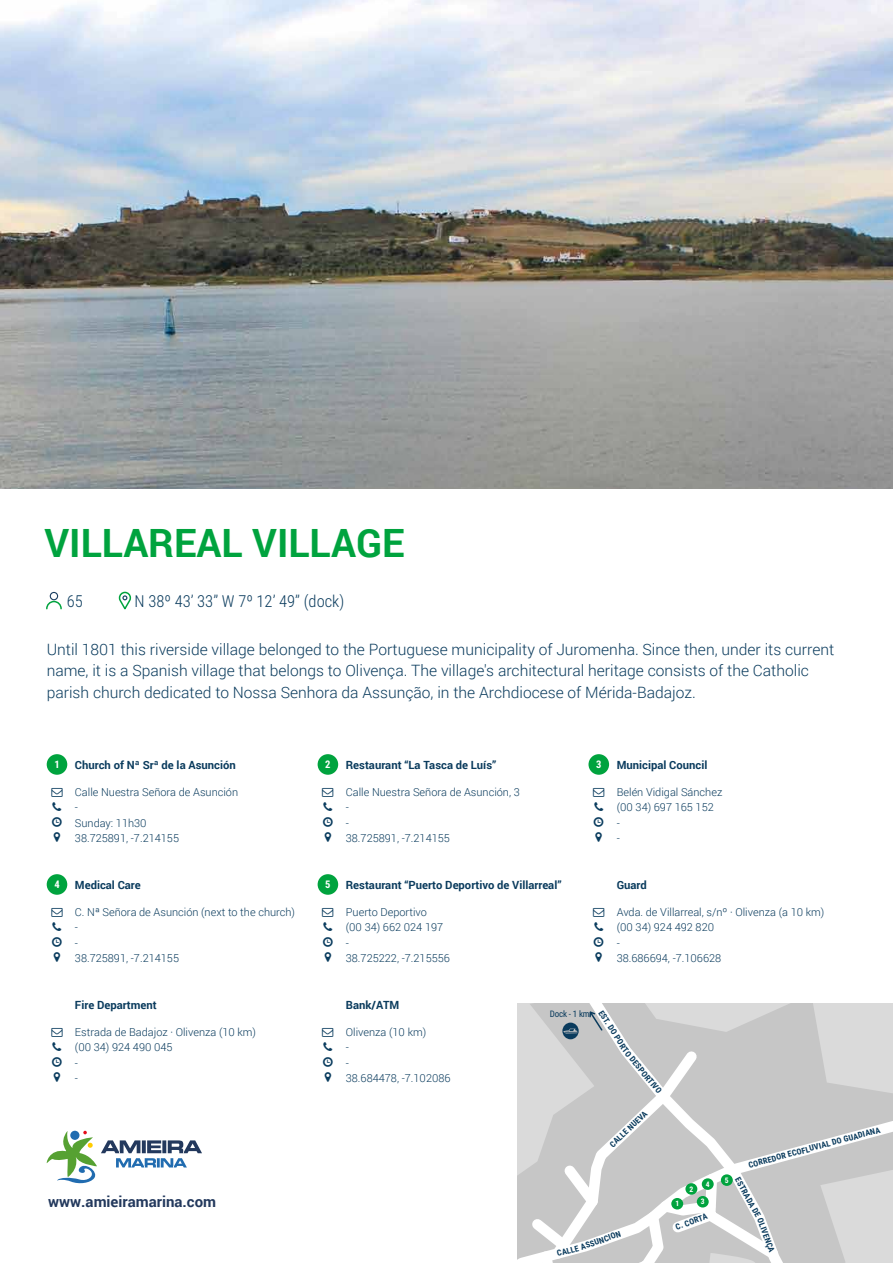
<style>
.page{position:relative;width:893px;height:1263px;background:#fff}
.page>*{position:absolute;margin:0;border:0;box-sizing:border-box;transform-origin:0 0}
.t1{font:700 39px "Roboto";color:#00a33e}
.t2{font:300 16.5px "Roboto Condensed";color:#0a3b5d}
.t3{font:300 15.6px/21.6px "Roboto";color:#0a3b5d}
.t4{font:700 15px "Roboto";color:#23395d}
.t5{font:700 11.25px "Roboto";color:#0a3b5d}
.t6{font:300 10.95px/15.5px "Roboto";color:#0a3b5d}
.t7{font:700 10.5px "Roboto Condensed";color:#fff}
.t8{font:9px "Roboto Condensed";letter-spacing:-.02em;color:#0a3b5d}
.t9{font:700 8.25px "Roboto Condensed";color:#0a3b5d}
.t10{font:700 7.65px "Roboto Condensed";color:#fff}
</style>
<div class="page">
<img style="left:0;top:0;width:893px;height:489px">
<div style="left:50px;top:592px;width:8px;height:8px;border:1px solid #1a3d60;border-radius:50%"></div>
<svg style="left:46px;top:600px;width:16px;height:10px"></svg>
<svg style="left:118px;top:591px;width:14px;height:19px"></svg>
<div style="left:47px;top:874px;width:20px;height:21px;background:#00a33e;border-radius:50%"></div>
<div style="left:318px;top:874px;width:20px;height:21px;background:#00a33e;border-radius:50%"></div>
<div style="left:47px;top:754px;width:20px;height:21px;background:#00a33e;border-radius:50%"></div>
<div style="left:588px;top:754px;width:21px;height:21px;background:#00a33e;border-radius:50%"></div>
<div style="left:318px;top:754px;width:20px;height:21px;background:#00a33e;border-radius:50%"></div>
<svg style="left:518px;top:1004px;width:375px;height:107px;background:#d2d2d2"></svg>
<svg style="left:578px;top:1004px;width:224px;height:107px;background:#cdcdcd"></svg>
<svg style="left:518px;top:1111px;width:375px;height:152px;background:#d0d0d0"></svg>
<svg style="left:523px;top:1010px;width:264px;height:253px"></svg>
<div style="left:671px;top:1198px;width:12px;height:11px;background:#00a33e;border-radius:50%"></div>
<div style="left:685px;top:1183px;width:12px;height:12px;background:#00a33e;border-radius:50%"></div>
<div style="left:697px;top:1196px;width:12px;height:11px;background:#00a33e;border-radius:50%"></div>
<div style="left:702px;top:1178px;width:12px;height:12px;background:#00a33e;border-radius:50%"></div>
<div style="left:721px;top:1174px;width:12px;height:12px;background:#00a33e;border-radius:50%"></div>
<svg style="left:46px;top:1130px;width:156px;height:54px"></svg>
<h1 class="t1" style="left:44px;top:516px;width:362px">VILLAREAL VILLAGE</h1>
<h2 class="t2" style="left:67px;top:589px;width:18px">65</h2>
<h2 class="t2" style="left:135px;top:589px;width:211px">N 38º 43’ 33’’ W 7º 12’ 49’’ (dock)</h2>
<p class="t3" style="left:47px;top:638px;width:789px">Until 1801 this riverside village belonged to the Portuguese municipality of Juromenha. Since then, under its current name, it is a Spanish village that belongs to Olivença. The village's architectural heritage consists of the Catholic parish church dedicated to Nossa Senhora da Assunção, in the Archdiocese of Mérida-Badajoz.</p>
<p class="t7" style="left:54px;top:757px;width:7px">1</p>
<p class="t7" style="left:54px;top:877px;width:7px">4</p>
<p class="t5" style="left:75px;top:757px;width:162px">Church of Nª Srª de la Asunción</p>
<p class="t7" style="left:596px;top:757px;width:7px">3</p>
<p class="t7" style="left:325px;top:757px;width:7px">2</p>
<p class="t5" style="left:617px;top:757px;width:92px">Municipal Council</p>
<p class="t6" style="left:346px;top:784px;width:176px">Calle Nuestra Señora de Asunción, 3 -<br>-<br>38.725891, -7.214155</p>
<p class="t5" style="left:346px;top:757px;width:152px">Restaurant “La Tasca de Luís”</p>
<p class="t6" style="left:75px;top:784px;width:165px">Calle Nuestra Señora de Asunción -<br>Sunday: 11h30<br>38.725891, -7.214155</p>
<p class="t6" style="left:617px;top:784px;width:107px">Belén Vidigal Sánchez (00 34) 697 165 152<br>-<br>-</p>
<p class="t5" style="left:75px;top:877px;width:67px">Medical Care</p>
<p class="t6" style="left:75px;top:904px;width:222px">C. Nª Señora de Asunción (next to the church) -<br>-<br>38.725891, -7.214155</p>
<p class="t5" style="left:75px;top:997px;width:83px">Fire Department</p>
<p class="t6" style="left:75px;top:1024px;width:183px">Estrada de Badajoz · Olivenza (10 km) (00 34) 924 490 045<br>-<br>-</p>
<p class="t7" style="left:325px;top:877px;width:7px">5</p>
<p class="t5" style="left:617px;top:877px;width:32px">Guard</p>
<p class="t6" style="left:346px;top:904px;width:106px">Puerto Deportivo<br>(00 34) 662 024 197<br>-<br>38.725222, -7.215556</p>
<p class="t5" style="left:346px;top:877px;width:217px">Restaurant “Puerto Deportivo de Villarreal”</p>
<p class="t6" style="left:617px;top:904px;width:209px">Avda. de Villarreal, s/nº · Olivenza (a 10 km) (00 34) 924 492 820<br>-<br>38.686694, -7.106628</p>
<p class="t5" style="left:346px;top:997px;width:55px">Bank/ATM</p>
<p class="t6" style="left:346px;top:1024px;width:106px">Olivenza (10 km)<br>-<br>-<br>38.684478, -7.102086</p>
<p class="t8" style="left:550px;top:1008px;width:41px">Dock - 1 km</p>
<p class="t9" style="left:606px;top:1008px;width:45px;rotate:58deg">EST. DO POR</p>
<p class="t9" style="left:629px;top:1044px;width:58px;rotate:51deg">TO DESPORTIVO</p>
<p class="t9" style="left:607px;top:1141px;width:50px;rotate:-43deg">CALLE NUEVA</p>
<p class="t9" style="left:747px;top:1159px;width:137px;rotate:-15deg">CORREDOR ECOFLUVIAL DO GUADIANA</p>
<h3 class="t4" style="left:48px;top:1191px;width:169px">www.amieiramarina.com</h3>
<p class="t9" style="left:579px;top:1242px;width:43px;rotate:-20deg">ASSUNCION</p>
<p class="t9" style="left:556px;top:1248px;width:24px;rotate:-15deg">CALLE</p>
<p class="t10" style="left:675px;top:1198px;width:5px">1</p>
<p class="t10" style="left:689px;top:1183px;width:5px">2</p>
<p class="t10" style="left:706px;top:1179px;width:5px">4</p>
<p class="t10" style="left:701px;top:1196px;width:5px">3</p>
<p class="t9" style="left:674px;top:1222px;width:35px;rotate:-20deg">C. CORTA</p>
<p class="t9" style="left:742px;top:1175px;width:46px;rotate:61deg">ESTRADA DE</p>
<p class="t9" style="left:765px;top:1216px;width:37px;rotate:70deg">OLIVENÇA</p>
<p class="t10" style="left:725px;top:1175px;width:5px">5</p>
</div>
